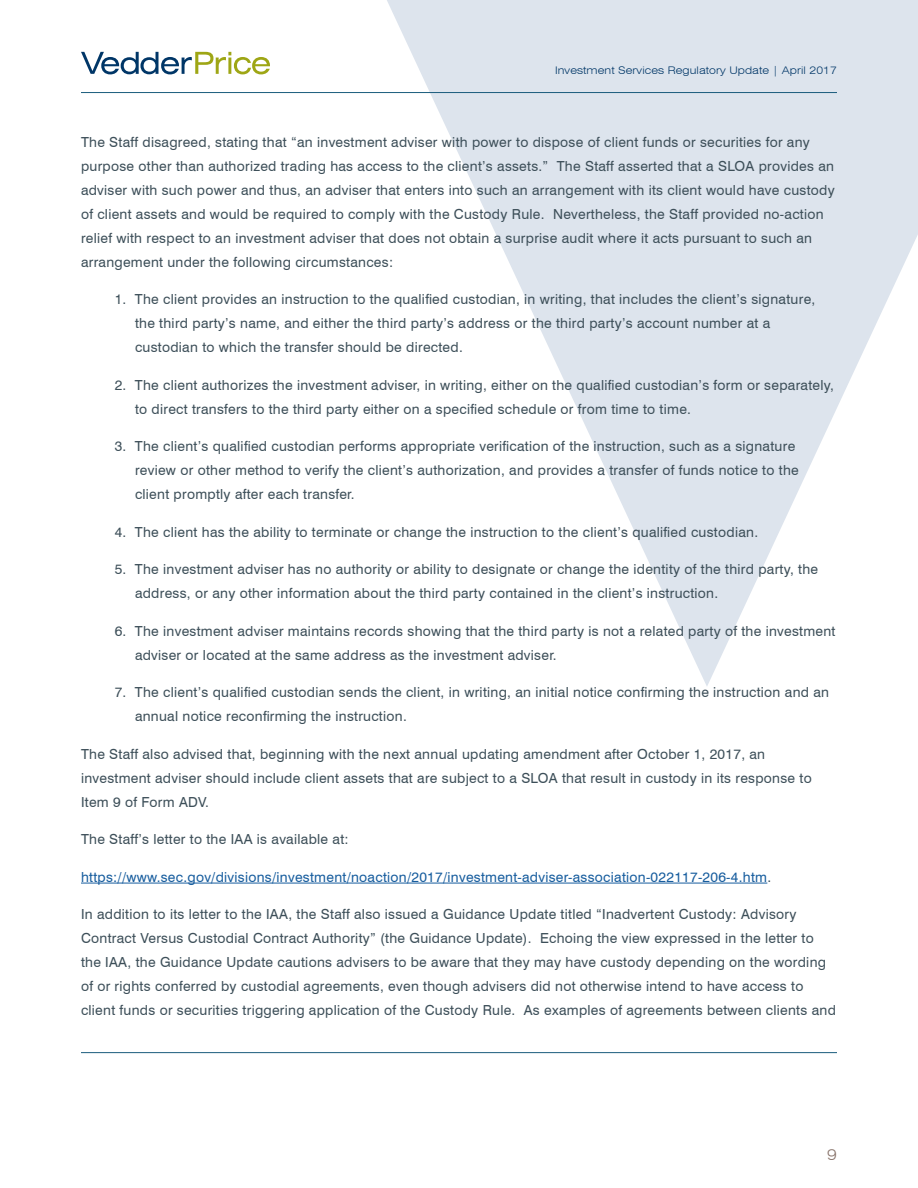
<style>
.page{position:relative;width:918px;height:1188px;background:#fff}
.page>*{position:absolute;margin:0;border:0;box-sizing:border-box;transform-origin:0 0}
.t1{font:300 expanded 15px "Swiss 721 BT";color:#877269}
.Main_Body_text{font:13.8px/24px "Swiss 721 BT";letter-spacing:.02em;color:#3d4f59}
.Main_Body_text-2{font:13.8px "Swiss 721 BT";letter-spacing:.02em;color:#175d9e}
.t2{font:300 expanded 10.5px "Swiss 721 BT";letter-spacing:.01em;color:#003667}
.s1{color:#3d4f59}
</style>
<div class="page">
<svg style="left:351px;top:0;width:567px;height:686px;fill:#dde4ed"></svg>
<svg style="left:81px;top:52px;width:189px;height:22px"></svg>
<hr style="left:81px;top:1052px;width:756px;height:1px;background:#1a5c7d">
<hr style="left:81px;top:92px;width:756px;height:1px;background:#1a5c7d">
<hr style="left:81px;top:883px;width:686px;height:1px;background:#175d9e">
<p class="t2" style="left:555px;top:64px;width:283px">Investment Services Regulatory Update | April 2017</p>
<p class="Main_Body_text" style="left:81px;top:130px;width:755px">The Staff disagreed, stating that “an investment adviser with power to dispose of client funds or securities for any purpose other than authorized trading has access to the client’s assets.” The Staff asserted that a SLOA provides an adviser with such power and thus, an adviser that enters into such an arrangement with its client would have custody of client assets and would be required to comply with the Custody Rule. Nevertheless, the Staff provided no-action relief with respect to an investment adviser that does not obtain a surprise audit where it acts pursuant to such an arrangement under the following circumstances:</p>
<p class="Main_Body_text" style="left:135px;top:287px;width:682px;text-indent:-20px">1. The client provides an instruction to the qualified custodian, in writing, that includes the client’s signature, the third party’s name, and either the third party’s address or the third party’s account number at a custodian to which the transfer should be directed.</p>
<p class="Main_Body_text" style="left:135px;top:373px;width:700px;text-indent:-20px">2. The client authorizes the investment adviser, in writing, either on the qualified custodian’s form or separately, to direct transfers to the third party either on a specified schedule or from time to time.</p>
<p class="Main_Body_text" style="left:135px;top:434px;width:665px;text-indent:-20px">3. The client’s qualified custodian performs appropriate verification of the instruction, such as a signature review or other method to verify the client’s authorization, and provides a transfer of funds notice to the client promptly after each transfer.</p>
<p class="Main_Body_text" style="left:115px;top:520px;width:645px">4. The client has the ability to terminate or change the instruction to the client’s qualified custodian.</p>
<p class="Main_Body_text" style="left:135px;top:557px;width:685px;text-indent:-20px">5. The investment adviser has no authority or ability to designate or change the identity of the third party, the address, or any other information about the third party contained in the client’s instruction.</p>
<p class="Main_Body_text" style="left:135px;top:619px;width:702px;text-indent:-20px">6. The investment adviser maintains records showing that the third party is not a related party of the investment adviser or located at the same address as the investment adviser.</p>
<p class="Main_Body_text" style="left:135px;top:680px;width:696px;text-indent:-20px">7. The client’s qualified custodian sends the client, in writing, an initial notice confirming the instruction and an annual notice reconfirming the instruction.</p>
<p class="Main_Body_text" style="left:81px;top:742px;width:732px">The Staff also advised that, beginning with the next annual updating amendment after October 1, 2017, an investment adviser should include client assets that are subject to a SLOA that result in custody in its response to<br>Item 9 of Form ADV.</p>
<p class="Main_Body_text" style="left:81px;top:827px;width:269px">The Staff’s letter to the IAA is available at:</p>
<p class="Main_Body_text-2" style="left:81px;top:868px;width:692px">https://www.sec.gov/divisions/investment/noaction/2017/investment-adviser-association-022117-206-4.htm<span class="s1">.</span></p>
<p class="Main_Body_text" style="left:81px;top:902px;width:756px">In addition to its letter to the IAA, the Staff also issued a Guidance Update titled “Inadvertent Custody: Advisory Contract Versus Custodial Contract Authority” (the Guidance Update). Echoing the view expressed in the letter to the IAA, the Guidance Update cautions advisers to be aware that they may have custody depending on the wording of or rights conferred by custodial agreements, even though advisers did not otherwise intend to have access to client funds or securities triggering application of the Custody Rule. As examples of agreements between clients and</p>
<p class="t1" style="left:827px;top:1146px;width:11px">9</p>
</div>
